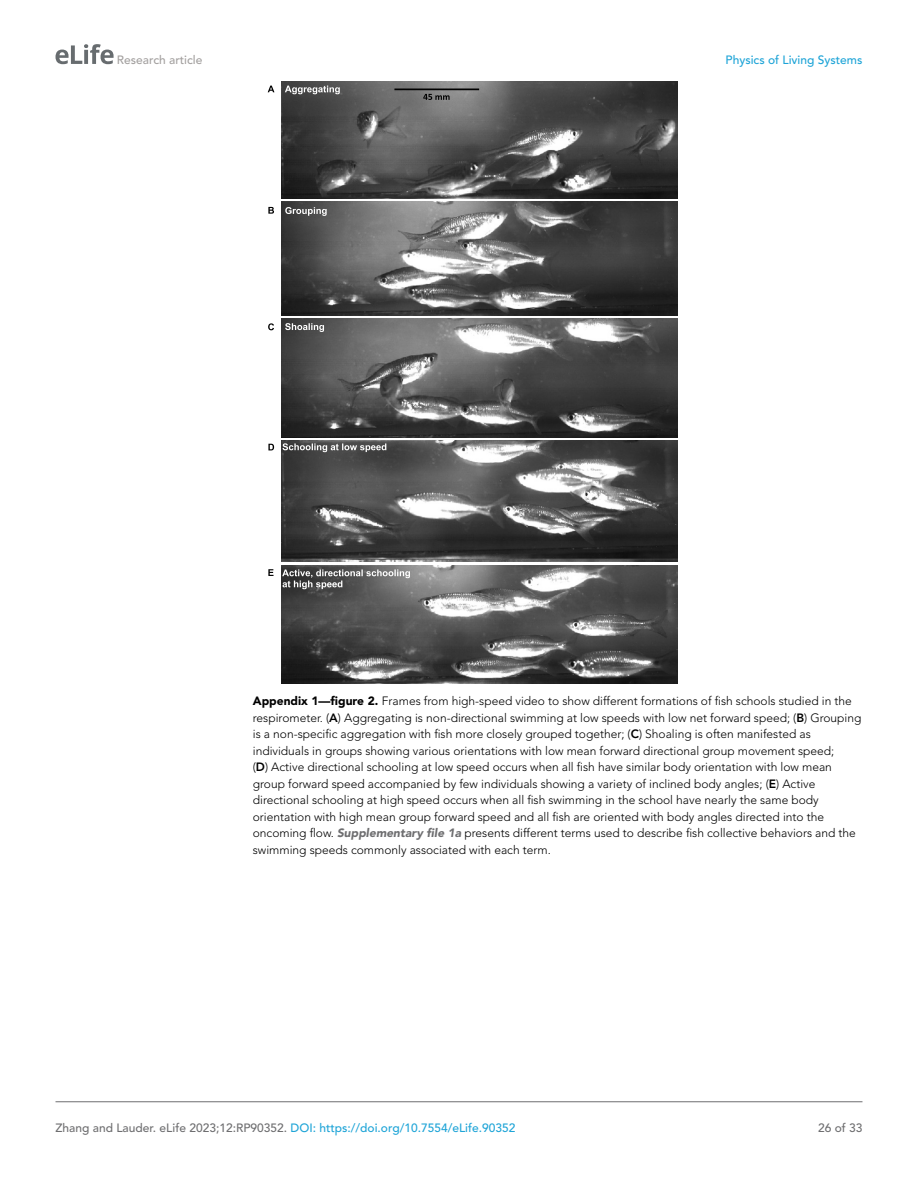
<style>
.page{position:relative;width:918px;height:1188px;background:#fff}
.page>*{position:absolute;margin:0;border:0;box-sizing:border-box;transform-origin:0 0}
.t1{font:300 12px/16.5px "Avenir LT Std";color:#000}
.t2{font:500 12px "Avenir LT Std";color:#1ea4d7}
.t3{font:500 12px "Avenir LT Std";color:#a3a09f}
.t4{font:500 12px "Avenir LT Std";color:#6e6e70}
.s1{font-weight:900}
.s2{font-weight:800}
.s3{font-weight:900;font-style:italic;color:#6e6e70}
.s4{color:#6e6e70}
</style>
<div class="page">
<svg style="left:56px;top:44px;width:58px;height:20px"></svg>
<hr style="left:56px;top:1101px;width:806px;height:1px;background:#6e6e70">
<img style="left:281px;top:81px;width:396px;height:117px">
<img style="left:281px;top:202px;width:396px;height:114px">
<img style="left:281px;top:319px;width:396px;height:118px">
<svg style="left:285px;top:86px;width:55px;height:8px"></svg>
<svg style="left:285px;top:207px;width:42px;height:9px"></svg>
<svg style="left:285px;top:323px;width:39px;height:9px"></svg>
<img style="left:281px;top:440px;width:396px;height:122px">
<svg style="left:283px;top:443px;width:103px;height:9px"></svg>
<img style="left:281px;top:566px;width:396px;height:117px">
<svg style="left:282px;top:569px;width:128px;height:20px;background:#757575"></svg>
<svg style="left:268px;top:86px;width:6px;height:6px"></svg>
<svg style="left:268px;top:207px;width:6px;height:7px"></svg>
<svg style="left:268px;top:323px;width:6px;height:7px"></svg>
<svg style="left:268px;top:444px;width:6px;height:6px"></svg>
<svg style="left:268px;top:569px;width:6px;height:7px"></svg>
<svg style="left:423px;top:94px;width:27px;height:6px"></svg>
<hr style="left:394px;top:89px;width:85px;height:1px;background:#000">
<p class="t3" style="left:117px;top:53px;width:87px">Research article</p>
<p class="t2" style="left:726px;top:53px;width:138px">Physics of Living Systems</p>
<p class="t1" style="left:253px;top:693px;width:610px"><span class="s1">Appendix 1—figure 2.</span> Frames from high-speed video to show different formations of fish schools studied in the respirometer. (<span class="s2">A</span>) Aggregating is non-directional swimming at low speeds with low net forward speed; (<span class="s2">B</span>) Grouping is a non-specific aggregation with fish more closely grouped together; (<span class="s2">C</span>) Shoaling is often manifested as individuals in groups showing various orientations with low mean forward directional group movement speed;<br>(<span class="s2">D</span>) Active directional schooling at low speed occurs when all fish have similar body orientation with low mean group forward speed accompanied by few individuals showing a variety of inclined body angles; (<span class="s2">E</span>) Active directional schooling at high speed occurs when all fish swimming in the school have nearly the same body orientation with high mean group forward speed and all fish are oriented with body angles directed into the oncoming flow. <span class="s3">Supplementary file 1a</span> presents different terms used to describe fish collective behaviors and the swimming speeds commonly associated with each term.</p>
<p class="t2" style="left:56px;top:1121px;width:462px"><span class="s4">Zhang and Lauder. eLife 2023;12:RP90352.</span> DOI: https://doi.org/10.7554/eLife.90352</p>
<p class="t4" style="left:818px;top:1121px;width:46px">26 of 33</p>
</div>
